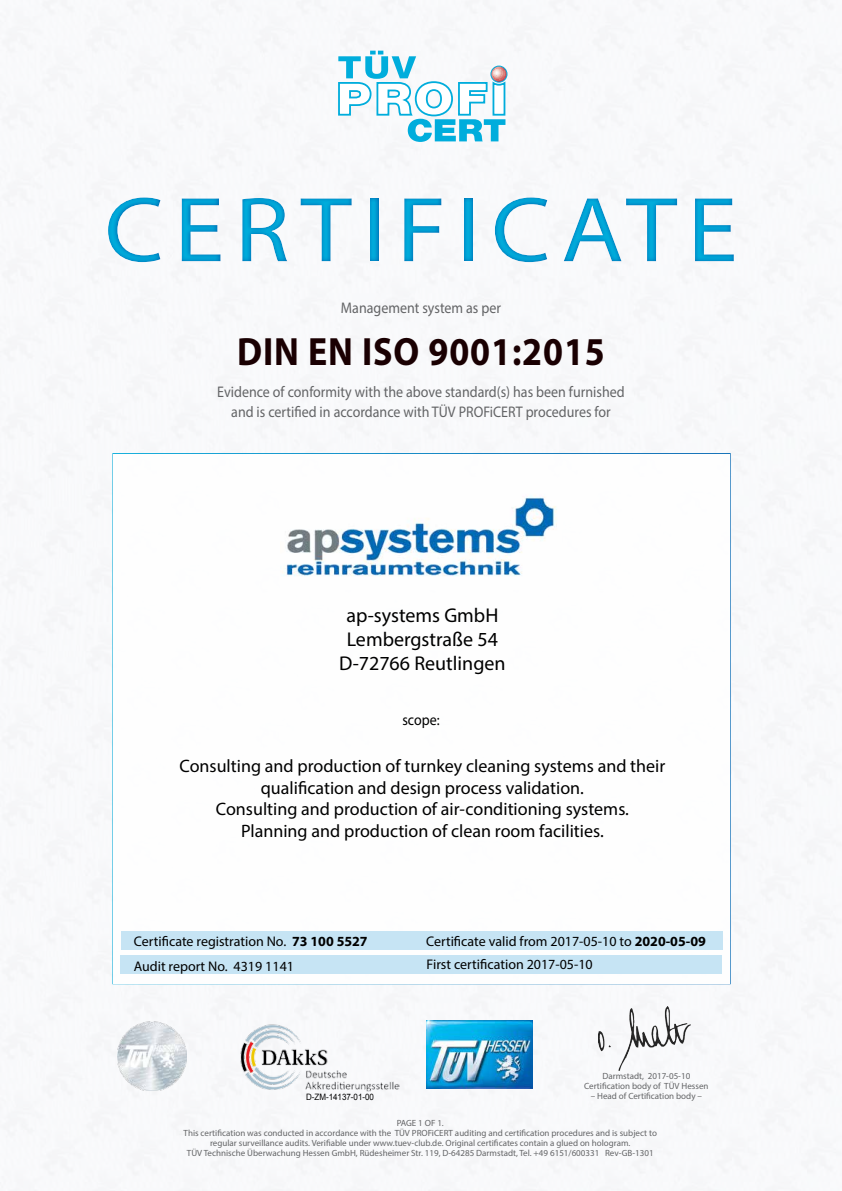
<style>
.page{position:relative;width:842px;height:1191px;background:#fff}
.page>*{position:absolute;margin:0;border:0;box-sizing:border-box;transform-origin:0 0}
.t1{font:93px "Myriad Pro";letter-spacing:.1em;color:#00addc;scale:1.1 1}
.t2{font:700 39.6px "Myriad Pro";letter-spacing:.025em;color:#1a0002;scale:.91 1}
.t3{font:20px/24px "Myriad Pro";color:#000;text-align:center}
.t4{font:18px/21.6px "Myriad Pro";color:#000;text-align:center}
.t5{font:15.4px/20px "Myriad Pro";color:#636466;text-align:center;scale:.91 1}
.t6{font:15.4px "Myriad Pro";color:#000;scale:.91 1}
.t7{font:14px/24.6px "Myriad Pro";color:#000}
.t8{font:9px/10px "Myriad Pro";color:#636466;text-align:center}
.t9{font:8.8px "Arial";color:#000;scale:.91 1}
.s1{font-weight:700}
</style>
<div class="page">
<img style="left:0;top:0;width:839px;height:1191px">
<img style="left:734px;top:566px;width:105px;height:47px">
<svg style="left:338px;top:51px;width:169px;height:91px"></svg>
<img style="left:241px;top:1024px;width:158px;height:67px">
<img style="left:427px;top:1020px;width:106px;height:69px">
<div style="left:112px;top:453px;width:619px;height:531px;background:#fff;border:2px solid #fff"></div>
<div style="left:120px;top:955px;width:602px;height:19px;background:#c0e2f3"></div>
<div style="left:121px;top:931px;width:601px;height:19px;background:#c0e2f3"></div>
<img style="left:731px;top:455px;width:108px;height:40px">
<img style="left:731px;top:793px;width:81px;height:72px">
<img style="left:598px;top:1006px;width:92px;height:64px">
<img style="left:732px;top:670px;width:104px;height:47px">
<div style="left:0;top:172px;width:842px;height:114px;background:#006bb6;opacity:.75"></div>
<img style="left:117px;top:1021px;width:70px;height:69px">
<img style="left:282px;top:496px;width:275px;height:80px">
<h1 class="t1" style="left:104px;top:173px;width:577px">CERTIFICATE</h1>
<h3 class="t5" style="left:341px;top:298px;width:177px">Management system as per</h3>
<h2 class="t2" style="left:237px;top:326px;width:406px">DIN EN ISO 9001:2015</h2>
<h3 class="t5" style="left:217px;top:381px;width:449px">Evidence of conformity with the above standard(s) has been furnished and is certified in accordance with TÜV PROFiCERT procedures for</h3>
<h3 class="t3" style="left:339px;top:603px;width:168px">ap-systems GmbH<br>Lembergstraße 54<br>D-72766 Reutlingen</h3>
<h3 class="t6" style="left:402px;top:710px;width:42px">scope:</h3>
<h3 class="t4" style="left:179px;top:755px;width:487px">Consulting and production of turnkey cleaning systems and their qualification and design process validation.<br>Consulting and production of air-conditioning systems.<br>Planning and production of clean room facilities.</h3>
<h3 class="t7" style="left:134px;top:929px;width:236px">Certificate registration No. <span class="s1">73 100 5527<br></span>Audit report No. 4319 1141</h3>
<h3 class="t7" style="left:426px;top:929px;width:281px">Certificate valid from 2017-05-10 to <span class="s1">2020-05-09</span></h3>
<h3 class="t7" style="left:427px;top:952px;width:168px">First certification 2017-05-10</h3>
<p class="t8" style="left:584px;top:1071px;width:126px">Darmstadt, 2017-05-10<br>Certification body of TÜV Hessen</p>
<p class="t9" style="left:306px;top:1090px;width:76px">D-ZM-14137-01-00</p>
<p class="t8" style="left:591px;top:1091px;width:113px">– Head of Certification body –</p>
<p class="t8" style="left:184px;top:1118px;width:475px">PAGE 1 OF 1.<br>This certification was conducted in accordance with the TÜV PROFiCERT auditing and certification procedures and is subject to regular surveillance audits. Verifiable under www.tuev-club.de. Original certificates contain a glued on hologram.<br>TÜV Technische Überwachung Hessen GmbH, Rüdesheimer Str. 119, D-64285 Darmstadt, Tel. +49 6151/600331 Rev-GB-1301</p>
</div>
